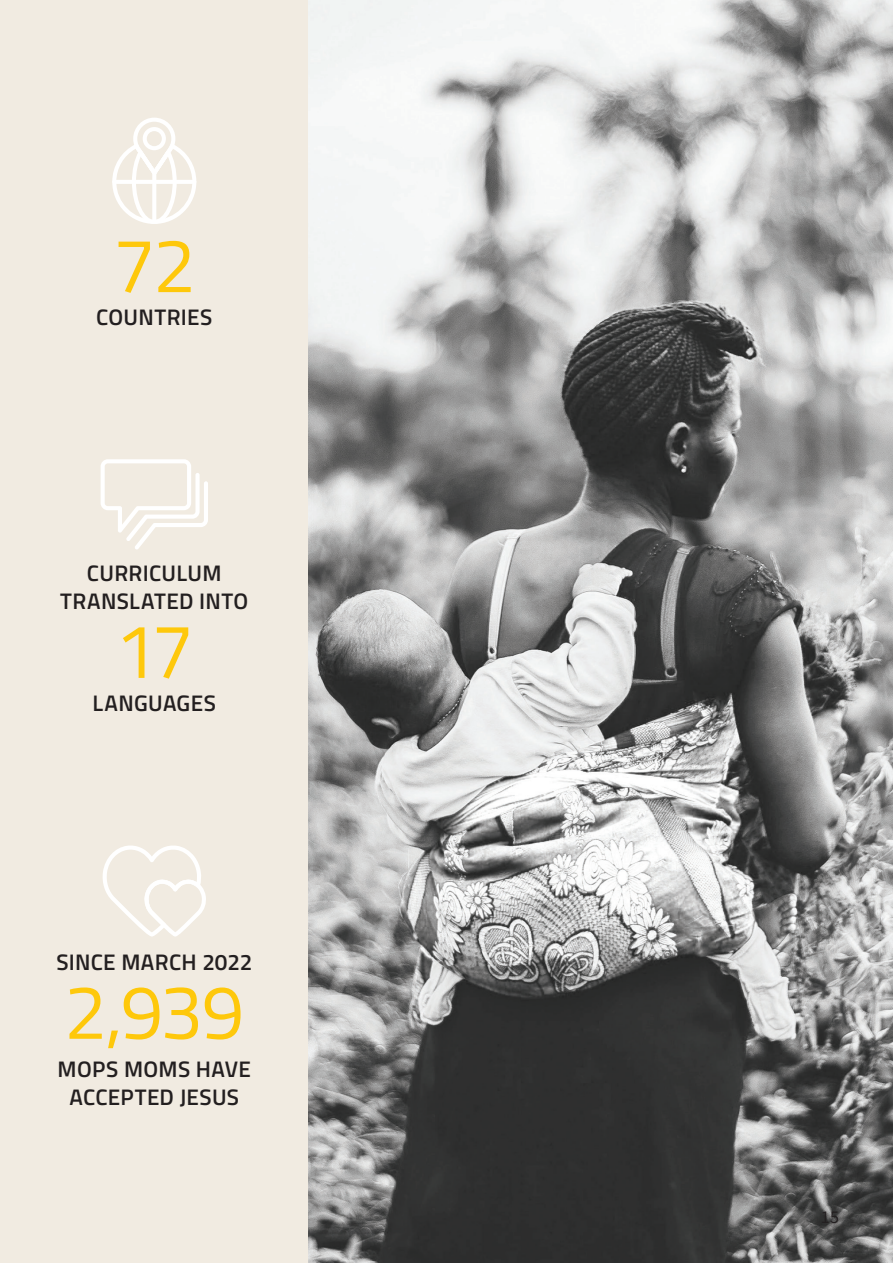
<style>
.page{position:relative;width:893px;height:1263px;background:#fff}
.page>*{position:absolute;margin:0;border:0;box-sizing:border-box;transform-origin:0 0}
._62_Slogan_black_Tit{font:76.5px "Titillium Web";letter-spacing:-.035em;color:#fec80b}
._18_Small_Title_blac{font:600 22.5px/28.5px "Titillium Web";letter-spacing:.01em;color:#231f20;text-align:center}
.t1{font:18px "Source Sans Pro";color:#231f20}
</style>
<div class="page">
<div style="left:0;top:0;width:309px;height:1263px;background:#f1ebe1"></div>
<img style="left:309px;top:0;width:584px;height:1263px">
<svg style="left:101px;top:459px;width:107px;height:90px"></svg>
<svg style="left:112px;top:118px;width:84px;height:106px"></svg>
<svg style="left:102px;top:845px;width:104px;height:91px"></svg>
<p class="_62_Slogan_black_Tit" style="left:113px;top:209px;width:85px">72</p>
<p class="_18_Small_Title_blac" style="left:96px;top:302px;width:118px">COUNTRIES</p>
<p class="_18_Small_Title_blac" style="left:60px;top:557px;width:190px">CURRICULUM<br>TRANSLATED INTO</p>
<p class="_62_Slogan_black_Tit" style="left:115px;top:595px;width:81px">17</p>
<p class="_18_Small_Title_blac" style="left:93px;top:688px;width:125px">LANGUAGES</p>
<p class="_18_Small_Title_blac" style="left:56px;top:946px;width:197px">SINCE MARCH 2022</p>
<p class="_62_Slogan_black_Tit" style="left:64px;top:956px;width:182px">2,939</p>
<p class="_18_Small_Title_blac" style="left:58px;top:1053px;width:195px">MOPS MOMS HAVE<br>ACCEPTED JESUS</p>
<p class="t1" style="left:821px;top:1205px;width:20px">15</p>
</div>
